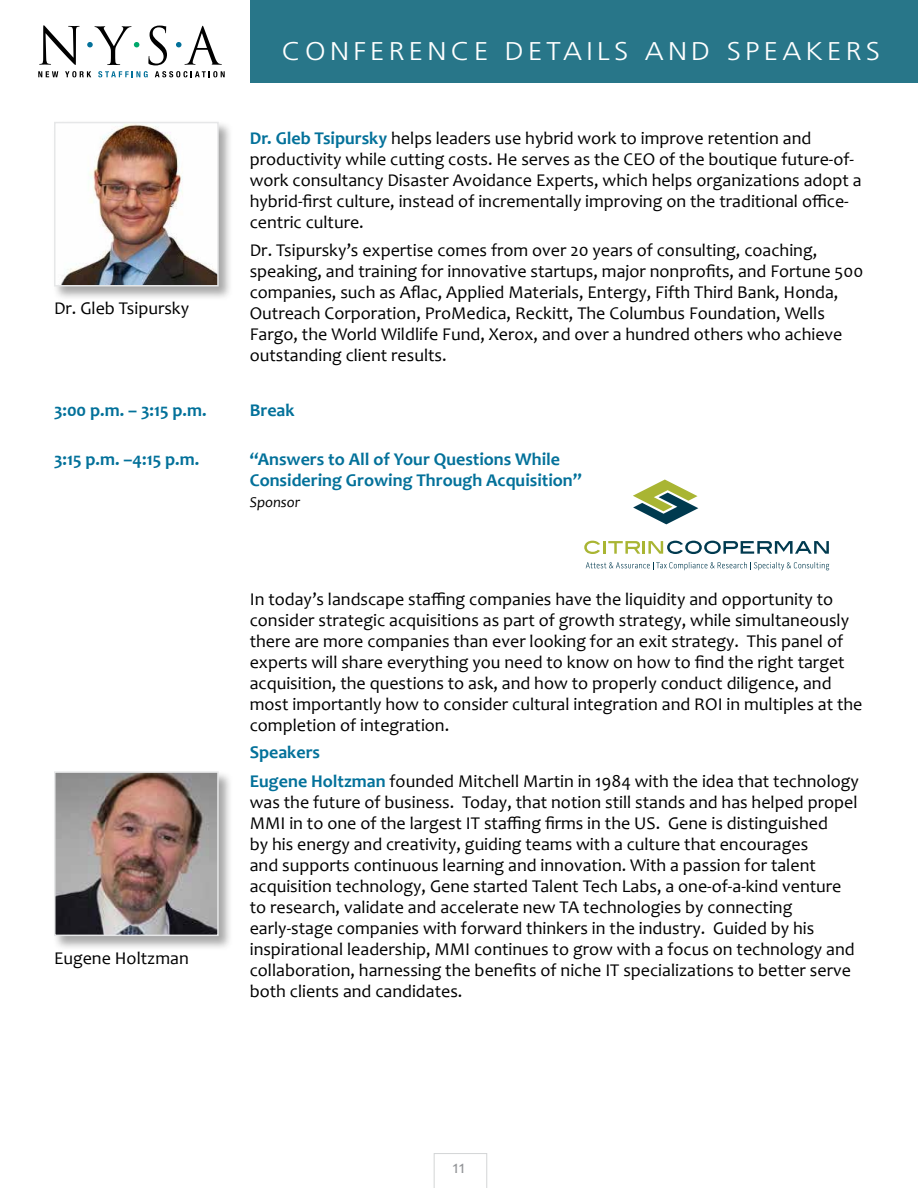
<style>
.page{position:relative;width:918px;height:1188px;background:#fff}
.page>*{position:absolute;margin:0;border:0;box-sizing:border-box;transform-origin:0 0}
.t1{font:300 25.65px "Frutiger";letter-spacing:.15em;color:#fff;scale:1.11 1}
.t2{font:18px/21px "Candara";color:#000}
.t3{font:700 18px/21px "Candara";color:#03719a}
.t4{font:18px "Candara";color:#939598}
.t5{font:italic 15px "Candara";color:#000}
.s1{font-weight:700;color:#03719a}
</style>
<div class="page">
<div style="left:250px;top:0;width:668px;height:83px;background:#287689"></div>
<svg style="left:39px;top:25px;width:41px;height:40px"></svg>
<svg style="left:148px;top:26px;width:19px;height:39px"></svg>
<svg style="left:87px;top:26px;width:52px;height:39px"></svg>
<svg style="left:176px;top:26px;width:46px;height:39px"></svg>
<svg style="left:38px;top:71px;width:20px;height:6px"></svg>
<svg style="left:65px;top:71px;width:26px;height:6px"></svg>
<svg style="left:98px;top:71px;width:50px;height:6px"></svg>
<svg style="left:155px;top:71px;width:70px;height:6px"></svg>
<svg style="left:434px;top:1153px;width:53px;height:35px"></svg>
<div style="left:52px;top:120px;width:181px;height:181px;background:#000;opacity:.35"></div>
<img style="left:57px;top:125px;width:159px;height:159px">
<div style="left:54px;top:122px;width:165px;height:165px;border:2px solid #e6e7e8"></div>
<div style="left:52px;top:770px;width:181px;height:181px;background:#000;opacity:.35"></div>
<img style="left:57px;top:774px;width:159px;height:159px">
<div style="left:54px;top:771px;width:165px;height:165px;border:2px solid #e6e7e8"></div>
<svg style="left:584px;top:541px;width:245px;height:13px"></svg>
<svg style="left:633px;top:480px;width:65px;height:44px"></svg>
<svg style="left:586px;top:562px;width:243px;height:8px"></svg>
<p class="t2" style="left:54px;top:298px;width:137px">Dr. Gleb Tsipursky</p>
<h1 class="t1" style="left:282px;top:36px;width:540px">CONFERENCE DETAILS AND SPEAKERS</h1>
<p class="t2" style="left:250px;top:128px;width:614px"><span class="s1">Dr. Gleb Tsipursky</span> helps leaders use hybrid work to improve retention and productivity while cutting costs. He serves as the CEO of the boutique future-of&shy;work consultancy Disaster Avoidance Experts, which helps organizations adopt a hybrid-first culture, instead of incrementally improving on the traditional office&shy;centric culture.</p>
<p class="t2" style="left:250px;top:240px;width:615px">Dr. Tsipursky’s expertise comes from over 20 years of consulting, coaching, speaking, and training for innovative startups, major nonprofits, and Fortune 500 companies, such as Aflac, Applied Materials, Entergy, Fifth Third Bank, Honda, Outreach Corporation, ProMedica, Reckitt, The Columbus Foundation, Wells Fargo, the World Wildlife Fund, Xerox, and over a hundred others who achieve outstanding client results.</p>
<p class="t3" style="left:54px;top:400px;width:154px">3:00 p.m. – 3:15 p.m.</p>
<p class="t3" style="left:250px;top:400px;width:46px">Break</p>
<p class="t3" style="left:54px;top:449px;width:147px">3:15 p.m. –4:15 p.m.</p>
<p class="t3" style="left:250px;top:449px;width:334px">“Answers to All of Your Questions While<br>Considering Growing Through Acquisition”</p>
<p class="t5" style="left:250px;top:493px;width:52px">Sponsor</p>
<p class="t2" style="left:54px;top:948px;width:136px">Eugene Holtzman</p>
<p class="t2" style="left:250px;top:588px;width:614px">In today’s landscape staffing companies have the liquidity and opportunity to consider strategic acquisitions as part of growth strategy, while simultaneously there are more companies than ever looking for an exit strategy. This panel of experts will share everything you need to know on how to find the right target acquisition, the questions to ask, and how to properly conduct diligence, and most importantly how to consider cultural integration and ROI in multiples at the completion of integration.</p>
<p class="t3" style="left:250px;top:742px;width:72px">Speakers</p>
<p class="t2" style="left:250px;top:771px;width:611px"><span class="s1">Eugene Holtzman</span> founded Mitchell Martin in 1984 with the idea that technology was the future of business. Today, that notion still stands and has helped propel MMI in to one of the largest IT staffing firms in the US. Gene is distinguished<br>by his energy and creativity, guiding teams with a culture that encourages<br>and supports continuous learning and innovation. With a passion for talent acquisition technology, Gene started Talent Tech Labs, a one-of-a-kind venture to research, validate and accelerate new TA technologies by connecting early-stage companies with forward thinkers in the industry. Guided by his inspirational leadership, MMI continues to grow with a focus on technology and collaboration, harnessing the benefits of niche IT specializations to better serve both clients and candidates.</p>
<p class="t4" style="left:452px;top:1157px;width:14px">11</p>
</div>
